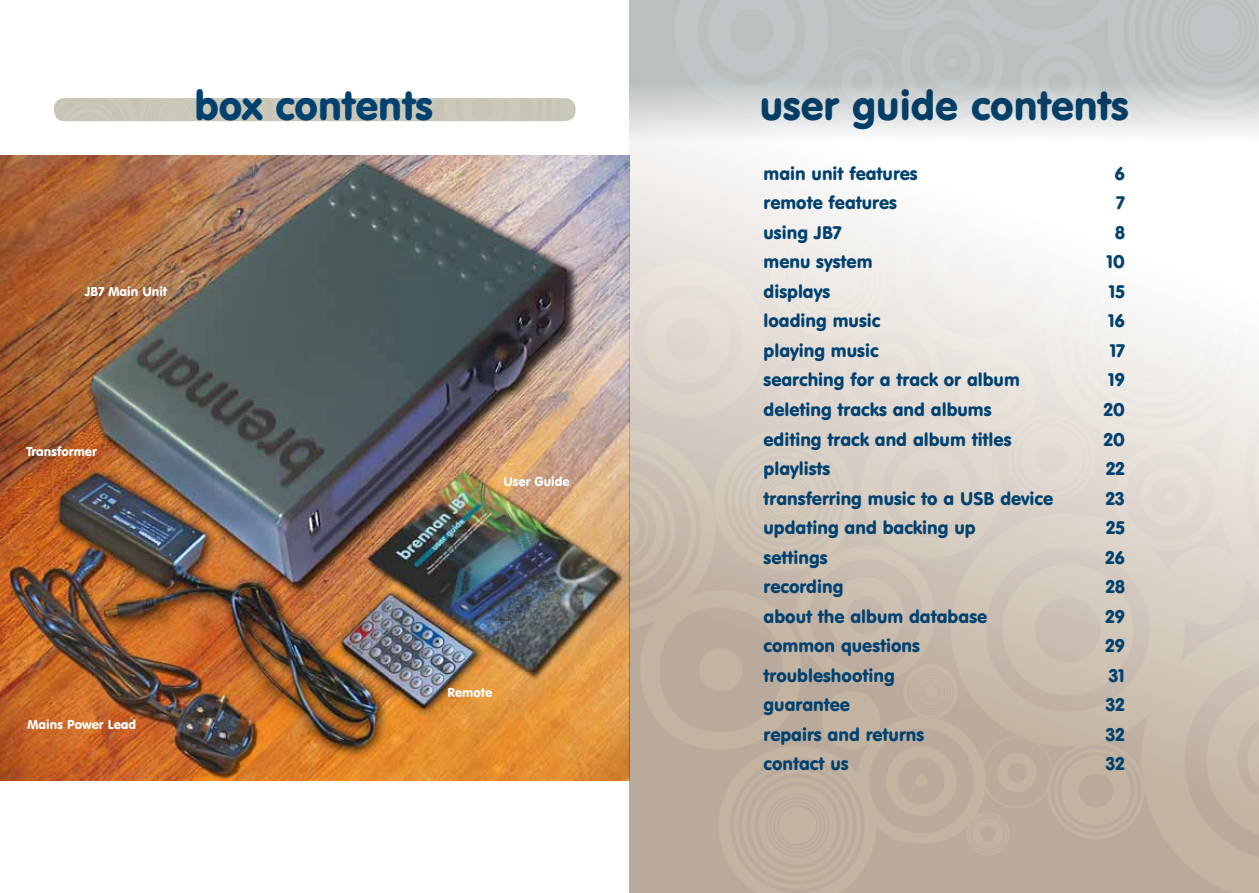
<style>
.page{position:relative;width:1259px;height:893px;background:#fff}
.page>*{position:absolute;margin:0;border:0;box-sizing:border-box;transform-origin:0 0}
.t1{font:40.5px "VAG Rounded BT";color:#00416f}
.t2{font:18px "VAG Rounded BT";color:#00416f}
.t3{font:12.75px "VAG Rounded BT";color:#fff}
</style>
<div class="page">
<img style="left:0;top:156px;width:629px;height:624px">
<img style="left:629px;top:142px;width:630px;height:751px">
<h1 class="t1" style="left:194px;top:80px;width:240px">box contents</h1>
<p class="t3" style="left:85px;top:284px;width:84px">JB7 Main Unit</p>
<p class="t3" style="left:26px;top:443px;width:72px">Transformer</p>
<p class="t3" style="left:503px;top:473px;width:67px">User Guide</p>
<p class="t3" style="left:28px;top:716px;width:110px">Mains Power Lead</p>
<p class="t3" style="left:447px;top:684px;width:46px">Remote</p>
<h1 class="t1" style="left:759px;top:80px;width:370px">user guide contents</h1>
<p class="t2" style="left:763px;top:162px;width:156px">main unit features</p>
<p class="t2" style="left:1114px;top:162px;width:12px">6</p>
<p class="t2" style="left:763px;top:192px;width:135px">remote features</p>
<p class="t2" style="left:1116px;top:192px;width:10px">7</p>
<p class="t2" style="left:763px;top:221px;width:79px">using JB7</p>
<p class="t2" style="left:1115px;top:221px;width:11px">8</p>
<p class="t2" style="left:763px;top:251px;width:110px">menu system</p>
<p class="t2" style="left:1106px;top:251px;width:20px">10</p>
<p class="t2" style="left:763px;top:280px;width:68px">displays</p>
<p class="t2" style="left:1109px;top:280px;width:17px">15</p>
<p class="t2" style="left:763px;top:310px;width:118px">loading music</p>
<p class="t2" style="left:1108px;top:310px;width:18px">16</p>
<p class="t2" style="left:763px;top:339px;width:116px">playing music</p>
<p class="t2" style="left:1110px;top:339px;width:16px">17</p>
<p class="t2" style="left:763px;top:369px;width:258px">searching for a track or album</p>
<p class="t2" style="left:1108px;top:369px;width:18px">19</p>
<p class="t2" style="left:763px;top:398px;width:229px">deleting tracks and albums</p>
<p class="t2" style="left:1103px;top:398px;width:23px">20</p>
<p class="t2" style="left:763px;top:428px;width:249px">editing track and album titles</p>
<p class="t2" style="left:1103px;top:428px;width:23px">20</p>
<p class="t2" style="left:763px;top:457px;width:68px">playlists</p>
<p class="t2" style="left:1106px;top:457px;width:20px">22</p>
<p class="t2" style="left:763px;top:487px;width:291px">transferring music to a USB device</p>
<p class="t2" style="left:1105px;top:487px;width:21px">23</p>
<p class="t2" style="left:763px;top:516px;width:214px">updating and backing up</p>
<p class="t2" style="left:1106px;top:516px;width:20px">25</p>
<p class="t2" style="left:763px;top:546px;width:66px">settings</p>
<p class="t2" style="left:1105px;top:546px;width:21px">26</p>
<p class="t2" style="left:763px;top:575px;width:81px">recording</p>
<p class="t2" style="left:1105px;top:575px;width:21px">28</p>
<p class="t2" style="left:763px;top:605px;width:225px">about the album database</p>
<p class="t2" style="left:1105px;top:605px;width:21px">29</p>
<p class="t2" style="left:763px;top:634px;width:158px">common questions</p>
<p class="t2" style="left:1105px;top:634px;width:21px">29</p>
<p class="t2" style="left:763px;top:664px;width:133px">troubleshooting</p>
<p class="t2" style="left:1108px;top:664px;width:18px">31</p>
<p class="t2" style="left:763px;top:693px;width:88px">guarantee</p>
<p class="t2" style="left:1105px;top:693px;width:21px">32</p>
<p class="t2" style="left:763px;top:723px;width:162px">repairs and returns</p>
<p class="t2" style="left:1105px;top:723px;width:21px">32</p>
<p class="t2" style="left:763px;top:752px;width:87px">contact us</p>
<p class="t2" style="left:1105px;top:752px;width:21px">32</p>
</div>
